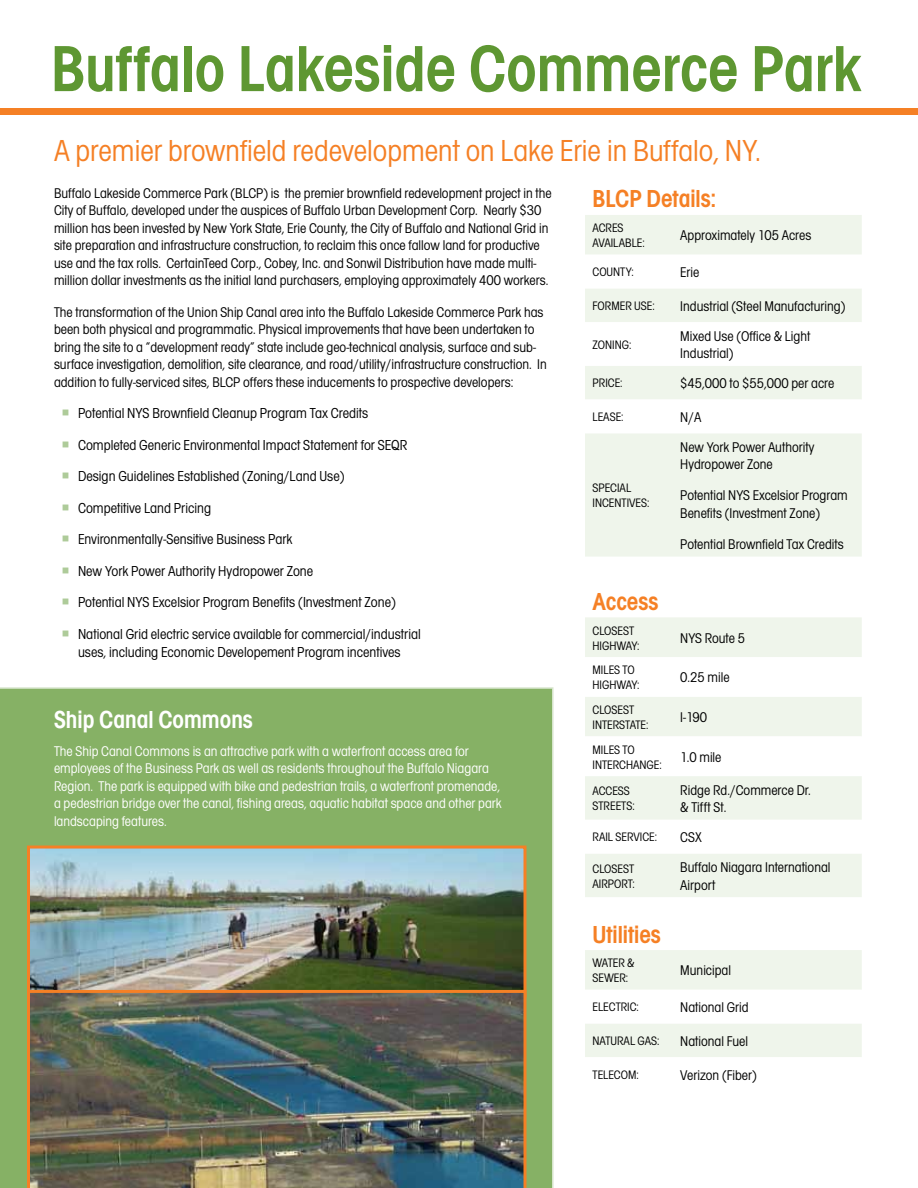
<style>
.page{position:relative;width:918px;height:1188px;background:#fff}
.page>*{position:absolute;margin:0;border:0;box-sizing:border-box;transform-origin:0 0}
.t1{font:600 67.5px "Avalon Cond";color:#5e9732}
.t2{font:31.5px "Avalon Cond";color:#f58025}
.t3{font:600 25.5px "Avalon Cond";color:#f58025}
.t4{font:600 25.5px "Avalon Cond";color:#fff}
.t5{font:15px/31.5px "Avalon Cond";color:#000}
.t6{font:14.7px/17.5px "Avalon Cond";color:#000}
.t7{font:14.7px/17.5px "Avalon Cond";color:#fff}
.t8{font:12.75px/15px "Avalon Cond";color:#000}
</style>
<div class="page">
<div style="left:0;top:687px;width:554px;height:501px;background:#86b165"></div>
<div style="left:0;top:108px;width:918px;height:7px;background:#f58025"></div>
<div style="left:585px;top:215px;width:277px;height:342px;background:#eff5eb"></div>
<svg style="left:585px;top:255px;width:277px;height:178px"></svg>
<svg style="left:585px;top:950px;width:277px;height:107px"></svg>
<div style="left:585px;top:617px;width:277px;height:280px;background:#eff5eb"></div>
<svg style="left:585px;top:657px;width:277px;height:197px"></svg>
<img style="left:31px;top:850px;width:491px;height:140px">
<div style="left:27px;top:846px;width:499px;height:151px;border:3px solid #f58025"></div>
<img style="left:27px;top:990px;width:499px;height:198px">
<h1 class="t1" style="left:51px;top:30px;width:812px">Buffalo Lakeside Commerce Park</h1>
<h2 class="t2" style="left:54px;top:132px;width:708px">A premier brownfield redevelopment on Lake Erie in Buffalo, NY.</h2>
<p class="t6" style="left:54px;top:184px;width:499px">Buffalo Lakeside Commerce Park (BLCP) is the premier brownfield redevelopment project in the City of Buffalo, developed under the auspices of Buffalo Urban Development Corp. Nearly $30 million has been invested by New York State, Erie County, the City of Buffalo and National Grid in site preparation and infrastructure construction, to reclaim this once fallow land for productive use and the tax rolls. CertainTeed Corp., Cobey, Inc. and Sonwil Distribution have made multi&shy;million dollar investments as the initial land purchasers, employing approximately 400 workers.</p>
<p class="t6" style="left:54px;top:303px;width:494px">The transformation of the Union Ship Canal area into the Buffalo Lakeside Commerce Park has been both physical and programmatic. Physical improvements that have been undertaken to bring the site to a “development ready” state include geo-technical analysis, surface and sub&shy;surface investigation, demolition, site clearance, and road/utility/infrastructure construction. In addition to fully-serviced sites, BLCP offers these inducements to prospective developers:</p>
<p class="t5" style="left:78px;top:398px;width:344px">Potential NYS Brownfield Cleanup Program Tax Credits Completed Generic Environmental Impact Statement for SEQR Design Guidelines Established (Zoning/Land Use)<br>Competitive Land Pricing<br>Environmentally-Sensitive Business Park<br>New York Power Authority Hydropower Zone<br>Potential NYS Excelsior Program Benefits (Investment Zone)<br>National Grid electric service available for commercial/industrial</p>
<p class="t5" style="left:78px;top:636px;width:324px">uses, including Economic Developement Program incentives</p>
<h3 class="t4" style="left:54px;top:705px;width:201px">Ship Canal Commons</h3>
<p class="t7" style="left:54px;top:742px;width:449px">The Ship Canal Commons is an attractive park with a waterfront access area for employees of the Business Park as well as residents throughout the Buffalo Niagara Region. The park is equipped with bike and pedestrian trails, a waterfront promenade, a pedestrian bridge over the canal, fishing areas, aquatic habitat space and other park landscaping features.</p>
<h3 class="t3" style="left:593px;top:184px;width:125px">BLCP Details:</h3>
<p class="t8" style="left:593px;top:220px;width:19px">Acres<br>Available</p>
<p class="t6" style="left:680px;top:227px;width:133px">Approximately 105 Acres</p>
<p class="t8" style="left:643px;top:235px;width:4px">:</p>
<p class="t8" style="left:593px;top:265px;width:22px">County</p>
<p class="t8" style="left:631px;top:265px;width:4px">:</p>
<p class="t6" style="left:680px;top:263px;width:21px">Erie</p>
<p class="t8" style="left:593px;top:298px;width:64px">Former Use:</p>
<p class="t6" style="left:680px;top:297px;width:167px">Industrial (Steel Manufacturing)</p>
<p class="t8" style="left:593px;top:337px;width:20px">Zoning</p>
<p class="t8" style="left:629px;top:337px;width:4px">:</p>
<p class="t6" style="left:680px;top:327px;width:132px">Mixed Use (Office &amp; Light<br>Industrial)</p>
<p class="t8" style="left:593px;top:376px;width:13px">Price</p>
<p class="t8" style="left:620px;top:376px;width:4px">:</p>
<p class="t6" style="left:680px;top:375px;width:156px">$45,000 to $55,000 per acre</p>
<p class="t8" style="left:593px;top:410px;width:12px">Lease</p>
<p class="t8" style="left:621px;top:410px;width:4px">:</p>
<p class="t6" style="left:680px;top:408px;width:23px">N/A</p>
<p class="t8" style="left:593px;top:481px;width:13px">Special<br>Incenti</p>
<p class="t8" style="left:629px;top:496px;width:22px">ves:</p>
<h3 class="t3" style="left:593px;top:587px;width:68px">Access</h3>
<p class="t8" style="left:593px;top:623px;width:26px">Closest<br>Highway</p>
<p class="t8" style="left:637px;top:638px;width:4px">:</p>
<p class="t8" style="left:593px;top:663px;width:7px">Miles</p>
<p class="t8" style="left:623px;top:663px;width:14px">to</p>
<p class="t8" style="left:593px;top:678px;width:15px">Highway</p>
<p class="t8" style="left:637px;top:678px;width:4px">:</p>
<p class="t8" style="left:593px;top:702px;width:26px">Closest<br>Interstate</p>
<p class="t8" style="left:646px;top:717px;width:4px">:</p>
<p class="t8" style="left:593px;top:742px;width:7px">Miles</p>
<p class="t8" style="left:623px;top:742px;width:14px">to</p>
<p class="t8" style="left:593px;top:757px;width:10px">Interchange</p>
<p class="t8" style="left:659px;top:757px;width:4px">:</p>
<p class="t8" style="left:593px;top:784px;width:14px">Access<br>Streets</p>
<p class="t8" style="left:632px;top:799px;width:4px">:</p>
<p class="t6" style="left:680px;top:438px;width:136px">New York Power Authority<br>Hydropower Zone</p>
<p class="t6" style="left:680px;top:487px;width:169px">Potential NYS Excelsior Program<br>Benefits (Investment Zone)</p>
<p class="t6" style="left:680px;top:535px;width:165px">Potential Brownfield Tax Credits</p>
<p class="t6" style="left:680px;top:629px;width:66px">NYS Route 5</p>
<p class="t6" style="left:680px;top:669px;width:51px">0.25 mile</p>
<p class="t6" style="left:680px;top:709px;width:28px">I-190</p>
<p class="t6" style="left:680px;top:748px;width:43px">1.0 mile</p>
<p class="t6" style="left:680px;top:781px;width:132px">Ridge Rd./Commerce Dr. &amp; Tifft St.</p>
<p class="t8" style="left:593px;top:830px;width:66px">Rail Service:</p>
<p class="t6" style="left:680px;top:829px;width:23px">CSX</p>
<p class="t8" style="left:593px;top:861px;width:44px">Closest<br>Airport:</p>
<p class="t6" style="left:680px;top:859px;width:152px">Buffalo Niagara International<br>Airport</p>
<h3 class="t3" style="left:593px;top:919px;width:70px">Utilities</h3>
<p class="t8" style="left:593px;top:956px;width:17px">Water</p>
<p class="t8" style="left:627px;top:956px;width:9px">&amp;</p>
<p class="t8" style="left:593px;top:971px;width:14px">Sewer</p>
<p class="t8" style="left:626px;top:971px;width:4px">:</p>
<p class="t6" style="left:680px;top:962px;width:52px">Municipal</p>
<p class="t8" style="left:593px;top:1000px;width:12px">Electric</p>
<p class="t8" style="left:637px;top:1000px;width:4px">:</p>
<p class="t6" style="left:680px;top:999px;width:70px">National Grid</p>
<p class="t8" style="left:593px;top:1034px;width:14px">Natural</p>
<p class="t8" style="left:638px;top:1034px;width:23px">Gas:</p>
<p class="t6" style="left:680px;top:1032px;width:69px">National Fuel</p>
<p class="t8" style="left:593px;top:1067px;width:12px">Telec</p>
<p class="t8" style="left:621px;top:1067px;width:19px">om:</p>
<p class="t6" style="left:680px;top:1066px;width:78px">Verizon (Fiber)</p>
</div>
